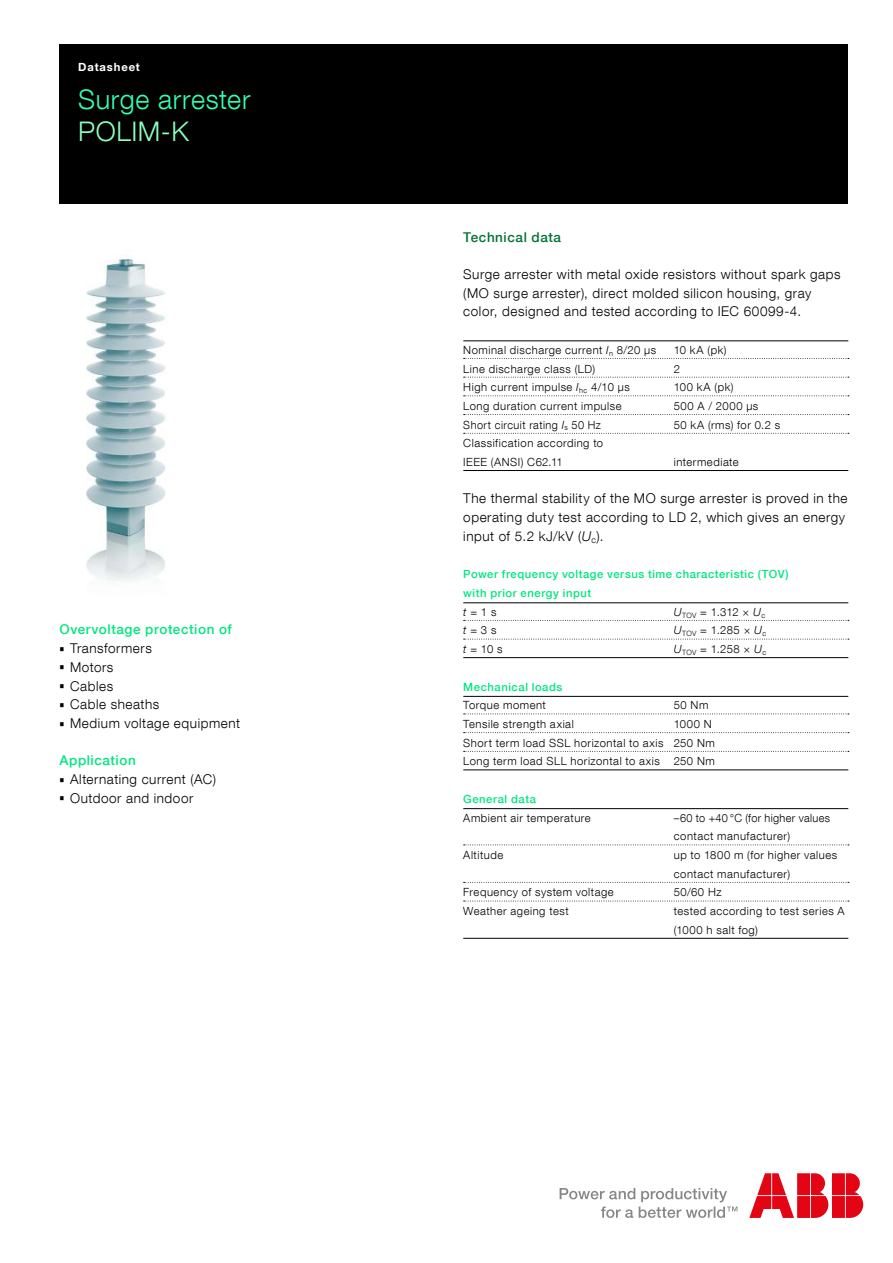
<style>
.page{position:relative;width:893px;height:1263px;background:#fff}
.page>*{position:absolute;margin:0;border:0;box-sizing:border-box;transform-origin:0 0}
.t1{font:300 63.45px "Helvetica Neue LT Com";color:#000;scale:.21 1}
.t2{font:300 27px "Helvetica Neue LT Com";letter-spacing:.02em;color:#33ffb3}
.t3{font:300 27px "Helvetica Neue LT Com";letter-spacing:.02em;color:#8cffbf}
.t4{font:300 13.5px/18.8px "Helvetica Neue LT Com";letter-spacing:.04em;color:#000}
.t5{font:500 13.5px "Helvetica Neue LT Com";letter-spacing:.04em;color:#00e67f}
.t6{font:500 13.5px "Helvetica Neue LT Com";letter-spacing:.04em;color:#007333}
.t7{font:300 11.25px/18.8px "Helvetica Neue LT Com";letter-spacing:.045em;color:#000}
.t8{font:500 11.25px/18.8px "Helvetica Neue LT Com";letter-spacing:.05em;color:#00e67f}
.t9{font:700 11.25px "Helvetica Neue LT Com";letter-spacing:.075em;color:#fff}
.s1{font-style:italic}
.s2{font-weight:300;font-style:italic;color:#000}
.s3{font-weight:300;color:#000}
</style>
<div class="page">
<div style="left:60px;top:45px;width:788px;height:159px;background:#000"></div>
<svg style="left:560px;top:1188px;width:177px;height:30px"></svg>
<svg style="left:749px;top:1174px;width:114px;height:44px"></svg>
<img style="left:86px;top:258px;width:80px;height:324px">
<hr style="left:463px;top:341px;width:385px;height:1px;background:#000">
<svg style="left:464px;top:358px;width:385px;height:1px"></svg>
<svg style="left:464px;top:377px;width:385px;height:1px"></svg>
<svg style="left:464px;top:395px;width:385px;height:1px"></svg>
<svg style="left:464px;top:414px;width:385px;height:1px"></svg>
<svg style="left:464px;top:433px;width:385px;height:1px"></svg>
<hr style="left:463px;top:470px;width:385px;height:1px;background:#000">
<hr style="left:463px;top:602px;width:385px;height:1px;background:#000">
<svg style="left:464px;top:620px;width:385px;height:1px"></svg>
<svg style="left:464px;top:639px;width:385px;height:1px"></svg>
<hr style="left:463px;top:657px;width:385px;height:1px;background:#000">
<hr style="left:463px;top:696px;width:385px;height:1px;background:#000">
<svg style="left:464px;top:713px;width:385px;height:1px"></svg>
<svg style="left:464px;top:732px;width:385px;height:1px"></svg>
<svg style="left:464px;top:751px;width:385px;height:1px"></svg>
<hr style="left:463px;top:770px;width:385px;height:1px;background:#000">
<hr style="left:463px;top:808px;width:385px;height:1px;background:#000">
<svg style="left:464px;top:844px;width:385px;height:1px"></svg>
<svg style="left:464px;top:882px;width:385px;height:1px"></svg>
<svg style="left:464px;top:901px;width:385px;height:1px"></svg>
<hr style="left:463px;top:938px;width:385px;height:1px;background:#000">
<p class="t9" style="left:78px;top:61px;width:63px">Datasheet</p>
<h2 class="t2" style="left:78px;top:88px;width:174px">Surge arrester</h2>
<h2 class="t3" style="left:78px;top:120px;width:112px">POLIM-K</h2>
<p class="t5" style="left:60px;top:625px;width:174px">Overvoltage protection of</p>
<h1 class="t1" style="left:60px;top:617px;width:25px">-</h1>
<p class="t4" style="left:70px;top:640px;width:83px">Transformers</p>
<h1 class="t1" style="left:60px;top:635px;width:25px">-</h1>
<p class="t4" style="left:70px;top:659px;width:45px">Motors</p>
<h1 class="t1" style="left:60px;top:654px;width:25px">-</h1>
<p class="t4" style="left:70px;top:677px;width:45px">Cables</p>
<h1 class="t1" style="left:60px;top:673px;width:25px">-</h1>
<p class="t4" style="left:70px;top:696px;width:91px">Cable sheaths</p>
<h1 class="t1" style="left:60px;top:692px;width:25px">-</h1>
<p class="t4" style="left:70px;top:715px;width:171px">Medium voltage equipment</p>
<p class="t5" style="left:60px;top:755px;width:78px">Application</p>
<h1 class="t1" style="left:60px;top:748px;width:25px">-</h1>
<p class="t4" style="left:70px;top:771px;width:147px">Alternating current (AC)</p>
<h1 class="t1" style="left:60px;top:766px;width:25px">-</h1>
<p class="t4" style="left:70px;top:790px;width:125px">Outdoor and indoor</p>
<p class="t6" style="left:463px;top:232px;width:99px">Technical data</p>
<p class="t4" style="left:463px;top:266px;width:379px">Surge arrester with metal oxide resistors without spark gaps (MO surge arrester), direct molded silicon housing, gray color, designed and tested according to IEC 60099-4.</p>
<p class="t7" style="left:463px;top:341px;width:194px">Nominal discharge current <span class="s1">I</span><sub>n</sub> 8/20 µs</p>
<p class="t7" style="left:674px;top:341px;width:54px">10 kA (pk)</p>
<p class="t7" style="left:463px;top:360px;width:133px">Line discharge class (LD)</p>
<p class="t7" style="left:674px;top:360px;width:8px">2</p>
<p class="t7" style="left:463px;top:379px;width:168px">High current impulse <span class="s1">I</span><sub>hc</sub> 4/10 µs</p>
<p class="t7" style="left:674px;top:379px;width:61px">100 kA (pk)</p>
<p class="t7" style="left:463px;top:397px;width:160px">Long duration current impulse</p>
<p class="t7" style="left:674px;top:397px;width:86px">500 A / 2000 µs</p>
<p class="t7" style="left:463px;top:416px;width:139px">Short circuit rating <span class="s1">I</span><sub>s</sub> 50 Hz</p>
<p class="t7" style="left:674px;top:416px;width:108px">50 kA (rms) for 0.2 s</p>
<p class="t7" style="left:463px;top:435px;width:141px">Classification according to<br>IEEE (ANSI) C62.11</p>
<p class="t7" style="left:674px;top:453px;width:66px">intermediate</p>
<p class="t4" style="left:463px;top:490px;width:386px">The thermal stability of the MO surge arrester is proved in the operating duty test according to LD 2, which gives an energy input of 5.2 kJ/kV (<span class="s1">U</span><sub>c</sub>).</p>
<p class="t8" style="left:463px;top:566px;width:327px">Power frequency voltage versus time characteristic (TOV) with prior energy input<br><span class="s2">t</span> <span class="s3">= 1 s</span></p>
<p class="t7" style="left:674px;top:603px;width:93px"><span class="s1">U</span><sub>TOV</sub> = 1.312 × <span class="s1">U</span><sub>c</sub></p>
<p class="t7" style="left:463px;top:622px;width:35px"><span class="s1">t</span> = 3 s</p>
<p class="t7" style="left:674px;top:622px;width:94px"><span class="s1">U</span><sub>TOV</sub> = 1.285 × <span class="s1">U</span><sub>c</sub></p>
<p class="t7" style="left:463px;top:641px;width:41px"><span class="s1">t</span> = 10 s</p>
<p class="t7" style="left:674px;top:641px;width:94px"><span class="s1">U</span><sub>TOV</sub> = 1.258 × <span class="s1">U</span><sub>c</sub></p>
<p class="t8" style="left:463px;top:678px;width:101px">Mechanical loads</p>
<p class="t7" style="left:463px;top:697px;width:84px">Torque moment</p>
<p class="t7" style="left:674px;top:697px;width:36px">50 Nm</p>
<p class="t7" style="left:463px;top:715px;width:112px">Tensile strength axial</p>
<p class="t7" style="left:463px;top:715px;width:253px;text-indent:210px">1000 N<br>Short term load SSL horizontal to axis 250 Nm<br>Long term load SLL horizontal to axis 250 Nm</p>
<p class="t8" style="left:463px;top:790px;width:74px">General data</p>
<p class="t7" style="left:463px;top:809px;width:129px">Ambient air temperature</p>
<p class="t7" style="left:674px;top:809px;width:158px">–60 to +40 °C (for higher values contact manufacturer)</p>
<p class="t7" style="left:463px;top:846px;width:41px">Altitude</p>
<p class="t7" style="left:674px;top:846px;width:165px">up to 1800 m (for higher values contact manufacturer)</p>
<p class="t7" style="left:463px;top:884px;width:152px">Frequency of system voltage</p>
<p class="t7" style="left:674px;top:884px;width:49px">50/60 Hz</p>
<p class="t7" style="left:463px;top:902px;width:107px">Weather ageing test</p>
<p class="t7" style="left:674px;top:902px;width:172px">tested according to test series A (1000 h salt fog)</p>
</div>
